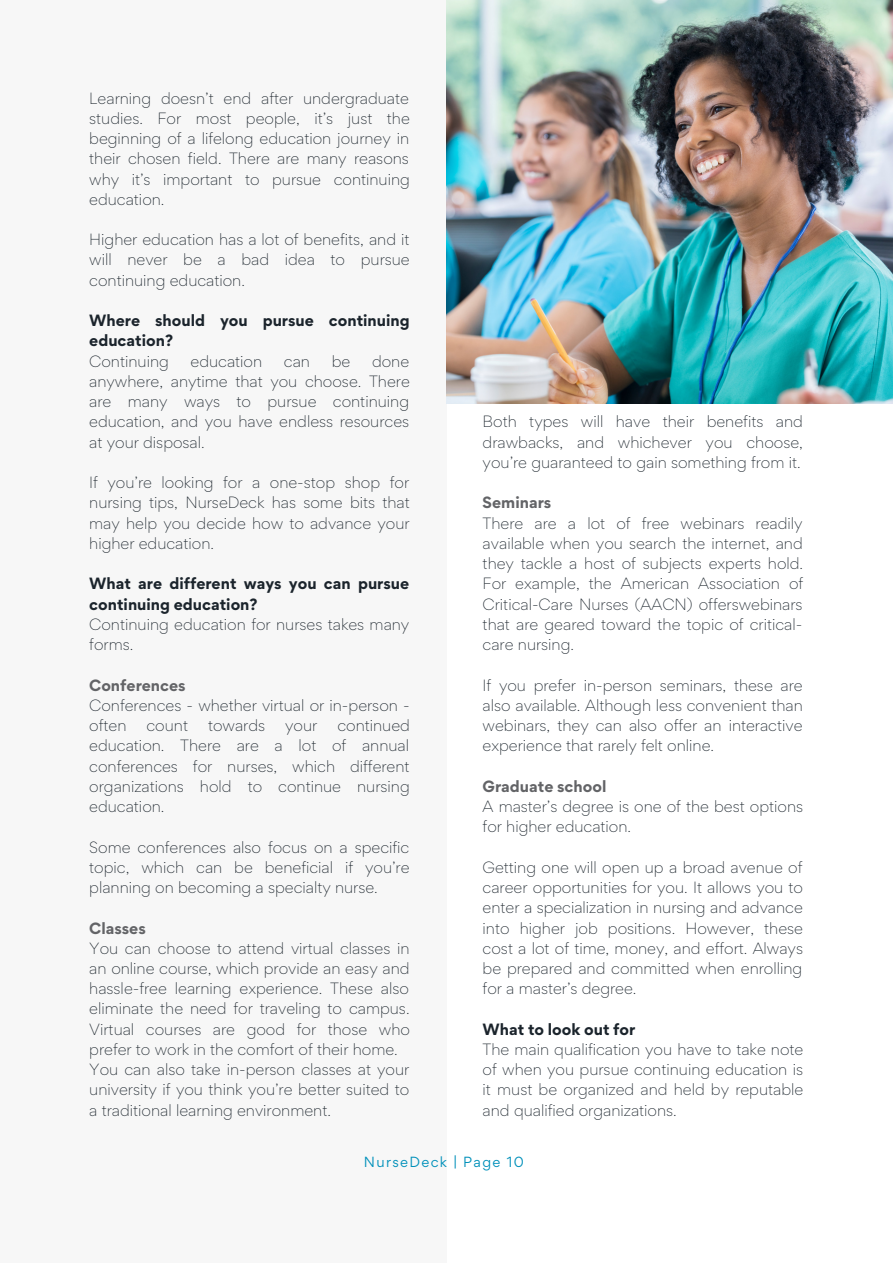
<style>
.page{position:relative;width:893px;height:1264px;background:#fff}
.page>*{position:absolute;margin:0;border:0;box-sizing:border-box;transform-origin:0 0}
.t1{font:300 14.55px/20.2px "Gordita";color:#1b242c;text-align:justify}
.t2{font:700 14.55px/20.2px "Gordita";color:#1b242c}
.t3{font:700 14.55px "Gordita";color:#636467}
.t4{font:13.05px "Gordita";letter-spacing:.1em;color:#0090ba}
</style>
<div class="page">
<div style="left:0;top:0;width:447px;height:1262px;background:#f7f7f7"></div>
<img style="left:446px;top:0;width:446px;height:403px">
<p class="t1" style="left:89px;top:88px;width:322px">Learning doesn’t end after undergraduate studies. For most people, it’s just the beginning of a lifelong education journey in their chosen field. There are many reasons why it’s important to pursue continuing education.</p>
<p class="t1" style="left:89px;top:229px;width:322px">Higher education has a lot of benefits, and it will never be a bad idea to pursue continuing education.</p>
<p class="t2" style="left:89px;top:310px;width:322px">Where should you pursue continuing education?</p>
<p class="t1" style="left:89px;top:351px;width:81px">Continuing</p>
<p class="t1" style="left:190px;top:351px;width:73px">education</p>
<p class="t1" style="left:284px;top:351px;width:28px">can</p>
<p class="t1" style="left:332px;top:351px;width:20px">be</p>
<p class="t1" style="left:89px;top:351px;width:322px;text-indent:283px">done anywhere, anytime that you choose. There are many ways to pursue continuing education, and you have endless resources at your disposal.</p>
<p class="t1" style="left:89px;top:472px;width:322px">If you’re looking for a one-stop shop for nursing tips, NurseDeck has some bits that may help you decide how to advance your higher education.</p>
<p class="t2" style="left:89px;top:573px;width:321px">What are different ways you can pursue continuing education?</p>
<p class="t1" style="left:89px;top:614px;width:321px">Continuing education for nurses takes many forms.</p>
<p class="t3" style="left:89px;top:675px;width:98px">Conferences</p>
<p class="t1" style="left:89px;top:695px;width:322px">Conferences - whether virtual or in-person - often</p>
<p class="t1" style="left:89px;top:715px;width:322px;text-indent:248px">continued education. There are a lot of annual conferences for nurses, which different organizations hold to continue nursing education.</p>
<p class="t1" style="left:89px;top:836px;width:322px">Some conferences also focus on a specific topic, which can be beneficial if you’re planning on becoming a specialty nurse.</p>
<p class="t3" style="left:89px;top:918px;width:58px">Classes</p>
<p class="t1" style="left:89px;top:937px;width:322px;text-align:left">You can choose to attend virtual classes in an online course, which provide an easy and hassle-free learning experience. These also eliminate the need for traveling to campus.<br>Virtual courses are good for those who prefer to work in the comfort of their home.<br>You can also take in-person classes at your university if you think you’re better suited to a traditional learning environment.</p>
<p class="t1" style="left:146px;top:715px;width:43px">count</p>
<p class="t1" style="left:208px;top:715px;width:59px">towards</p>
<p class="t1" style="left:285px;top:715px;width:34px">your</p>
<p class="t1" style="left:482px;top:411px;width:322px">Both types will have their benefits and drawbacks, and whichever you choose, you’re guaranteed to gain something from it.</p>
<p class="t3" style="left:482px;top:493px;width:70px">Seminars</p>
<p class="t1" style="left:482px;top:512px;width:322px">There are a lot of free webinars readily available when you search the internet, and they tackle a host of subjects experts hold.<br>For example, the American Association of Critical-Care Nurses (AACN) offerswebinars that are geared toward the topic of critical&shy;care nursing.</p>
<p class="t1" style="left:482px;top:674px;width:322px">If you prefer in-person seminars, these are also available. Although less convenient than webinars, they can also offer an interactive experience that rarely felt online.</p>
<p class="t3" style="left:482px;top:776px;width:125px">Graduate school</p>
<p class="t1" style="left:482px;top:796px;width:322px">A master’s degree is one of the best options for higher education.</p>
<p class="t1" style="left:482px;top:856px;width:322px">Getting one will open up a broad avenue of career opportunities for you. It allows you to enter a specialization in nursing and advance into higher job positions. However, these cost a lot of time, money, and effort. Always be prepared and committed when enrolling for a master’s degree.</p>
<p class="t2" style="left:482px;top:1018px;width:154px">What to look out for</p>
<p class="t1" style="left:482px;top:1039px;width:322px">The main qualification you have to take note of when you pursue continuing education is it must be organized and held by reputable and qualified organizations.</p>
<p class="t4" style="left:364px;top:1152px;width:161px">NurseDeck | Page 10</p>
</div>
